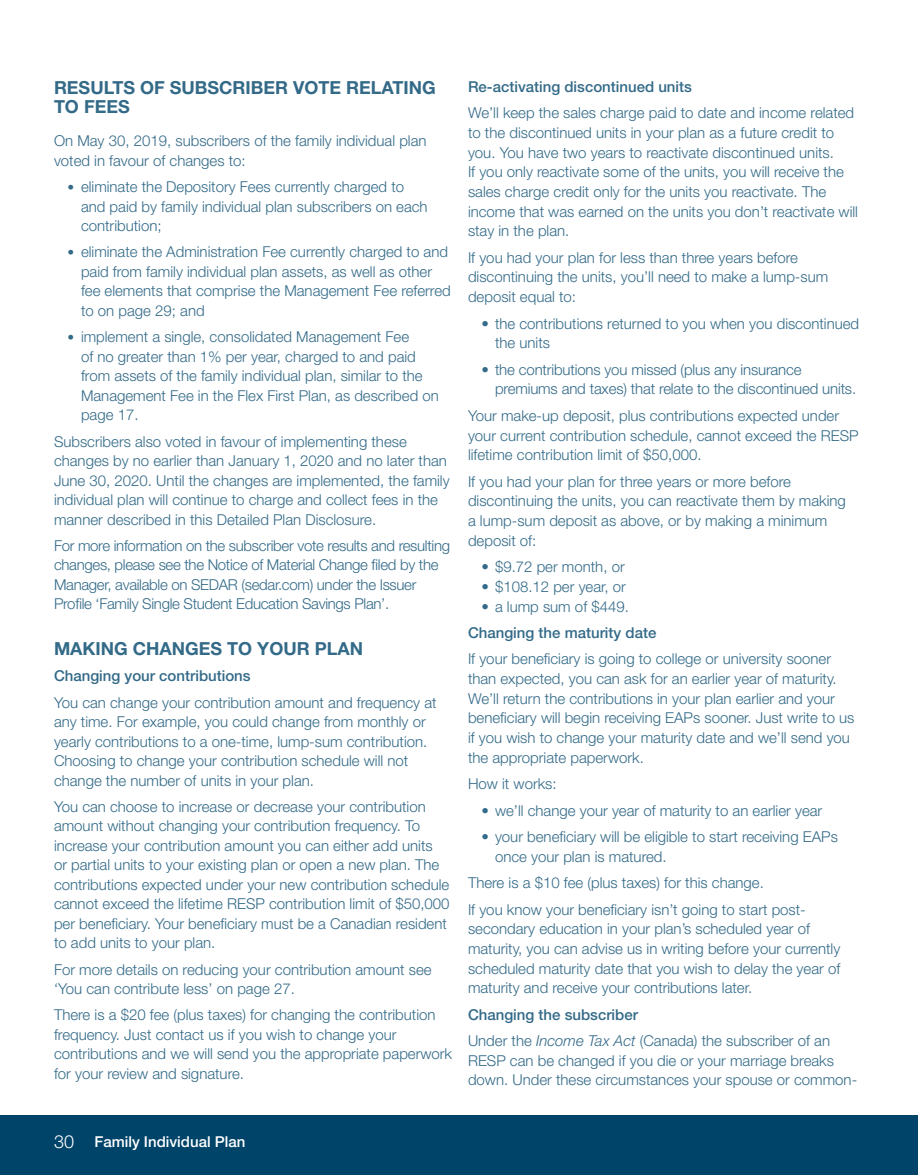
<style>
.page{position:relative;width:918px;height:1175px;background:#fff}
.page>*{position:absolute;margin:0;border:0;box-sizing:border-box;transform-origin:0 0}
.t1{font:700 18px/19.5px "Helvetica Neue LT Std";color:#336a88}
.t2{font:300 15px/19.5px "Helvetica Neue LT Std";color:#336a88}
.t3{font:300 15px/19.5px "Helvetica Neue LT Std";letter-spacing:-.02em;color:#336a88}
.t4{font:500 15px "Helvetica Neue LT Std";color:#336a88}
.t5{font:500 15px "Helvetica Neue LT Std";color:#fff}
.s1{font-size:13.5px}
.s2{font-weight:500}
.s3{font-style:italic}
.s4{font-weight:300;font-size:18px}
</style>
<div class="page">
<div style="left:0;top:1115px;width:918px;height:59px;background:#00446a"></div>
<p class="t1" style="left:54px;top:77px;width:383px">RESULTS OF SUBSCRIBER VOTE RELATING<br>TO FEES</p>
<p class="t2" style="left:54px;top:131px;width:374px">On May 30, 2019, subscribers of the family individual plan voted in favour of changes to:</p>
<p class="t2" style="left:81px;top:177px;width:348px;text-indent:-14px"><span class="s1">•</span> eliminate the Depository Fees currently charged to and paid by family individual plan subscribers on each contribution;</p>
<p class="t2" style="left:81px;top:242px;width:371px;text-indent:-14px"><span class="s1">•</span> eliminate the Administration Fee currently charged to and paid from family individual plan assets, as well as other fee elements that comprise the Management Fee referred to on page 29; and</p>
<p class="t2" style="left:81px;top:327px;width:359px;text-indent:-14px"><span class="s1">•</span> implement a single, consolidated Management Fee<br>of no greater than 1% per year, charged to and paid from assets of the family individual plan, similar to the Management Fee in the Flex First Plan, as described on page 17.</p>
<p class="t2" style="left:54px;top:431px;width:397px">Subscribers also voted in favour of implementing these changes by no earlier than January 1, 2020 and no later than June 30, 2020. Until the changes are implemented, the family individual plan will continue to charge and collect fees in the manner described in this Detailed Plan Disclosure.</p>
<p class="t3" style="left:54px;top:535px;width:398px">For more information on the subscriber vote results and resulting changes, please see the Notice of Material Change filed by the Manager, available on SEDAR (sedar.com) under the Issuer Profile ‘Family Single Student Education Savings Plan’.</p>
<p class="t1" style="left:54px;top:638px;width:311px">MAKING CHANGES TO YOUR PLAN</p>
<p class="t4" style="left:54px;top:667px;width:198px">Changing your contributions</p>
<p class="t2" style="left:54px;top:692px;width:384px">You can change your contribution amount and frequency at any time. For example, you could change from monthly or yearly contributions to a one-time, lump-sum contribution.<br>Choosing to change your contribution schedule will not change the number of units in your plan.</p>
<p class="t2" style="left:54px;top:796px;width:397px">You can choose to increase or decrease your contribution amount without changing your contribution frequency. To increase your contribution amount you can either add units<br>or partial units to your existing plan or open a new plan. The contributions expected under your new contribution schedule cannot exceed the lifetime RESP contribution limit of $50,000 per beneficiary. Your beneficiary must be a Canadian resident to add units to your plan.</p>
<p class="t2" style="left:54px;top:959px;width:379px">For more details on reducing your contribution amount see ‘You can contribute less’ on page 27.</p>
<p class="t2" style="left:54px;top:1005px;width:400px">There is a $20 fee (plus taxes) for changing the contribution frequency. Just contact us if you wish to change your contributions and we will send you the appropriate paperwork for your review and signature.</p>
<p class="t4" style="left:468px;top:77px;width:225px">Re-activating discontinued units</p>
<p class="t2" style="left:468px;top:103px;width:392px">We’ll keep the sales charge paid to date and income related to the discontinued units in your plan as a future credit to you. You have two years to reactivate discontinued units.<br>If you only reactivate some of the units, you will receive the sales charge credit only for the units you reactivate. The income that was earned on the units you don’t reactivate will stay in the plan.</p>
<p class="t2" style="left:468px;top:247px;width:362px">If you had your plan for less than three years before discontinuing the units, you’ll need to make a lump-sum deposit equal to:</p>
<p class="t2" style="left:495px;top:313px;width:366px;text-indent:-14px">• the contributions returned to you when you discontinued the units</p>
<p class="t2" style="left:495px;top:359px;width:363px;text-indent:-14px">• the contributions you missed (plus any insurance premiums and taxes) that relate to the discontinued units.</p>
<p class="t2" style="left:468px;top:405px;width:392px">Your make-up deposit, plus contributions expected under your current contribution schedule, cannot exceed the RESP lifetime contribution limit of $50,000.</p>
<p class="t2" style="left:468px;top:471px;width:379px">If you had your plan for three years or more before discontinuing the units, you can reactivate them by making a lump-sum deposit as above, or by making a minimum deposit of:</p>
<p class="t2" style="left:482px;top:557px;width:145px">• $9.72 per month, or</p>
<p class="t2" style="left:482px;top:576px;width:146px">• $108.12 per year, or</p>
<p class="t2" style="left:482px;top:596px;width:149px">• a lump sum of $449.</p>
<p class="t4" style="left:468px;top:623px;width:190px">Changing the maturity date</p>
<p class="t2" style="left:468px;top:649px;width:388px">If your beneficiary is going to college or university sooner than expected, you can ask for an earlier year of maturity.<br>We’ll return the contributions in your plan earlier and your beneficiary will begin receiving EAPs sooner. Just write to us if you wish to change your maturity date and we’ll send you the appropriate paperwork.</p>
<p class="t2" style="left:468px;top:773px;width:90px">How it works:</p>
<p class="t2" style="left:482px;top:800px;width:342px">• we’ll change your year of maturity to an earlier year</p>
<p class="t2" style="left:495px;top:826px;width:344px;text-indent:-14px">• your beneficiary will be eligible to start receiving EAPs once your plan is matured.</p>
<p class="t2" style="left:468px;top:869px;width:339px;line-height:26.4px">There is a $10 fee (plus taxes) for this change.<br>If you know your beneficiary isn’t going to start post-</p>
<p class="t2" style="left:468px;top:918px;width:374px">secondary education in your plan’s scheduled year of maturity, you can advise us in writing before your currently scheduled maturity date that you wish to delay the year of maturity and receive your contributions later.</p>
<p class="t2" style="left:468px;top:1000px;width:364px;line-height:26.4px"><span class="s2">Changing the subscriber<br></span>Under the <span class="s3">Income Tax Act</span> (Canada) the subscriber of an</p>
<p class="t2" style="left:468px;top:1050px;width:391px">RESP can be changed if you die or your marriage breaks down. Under these circumstances your spouse or common-</p>
<p class="t5" style="left:54px;top:1133px;width:193px"><span class="s4">30</span> Family Individual Plan</p>
</div>
